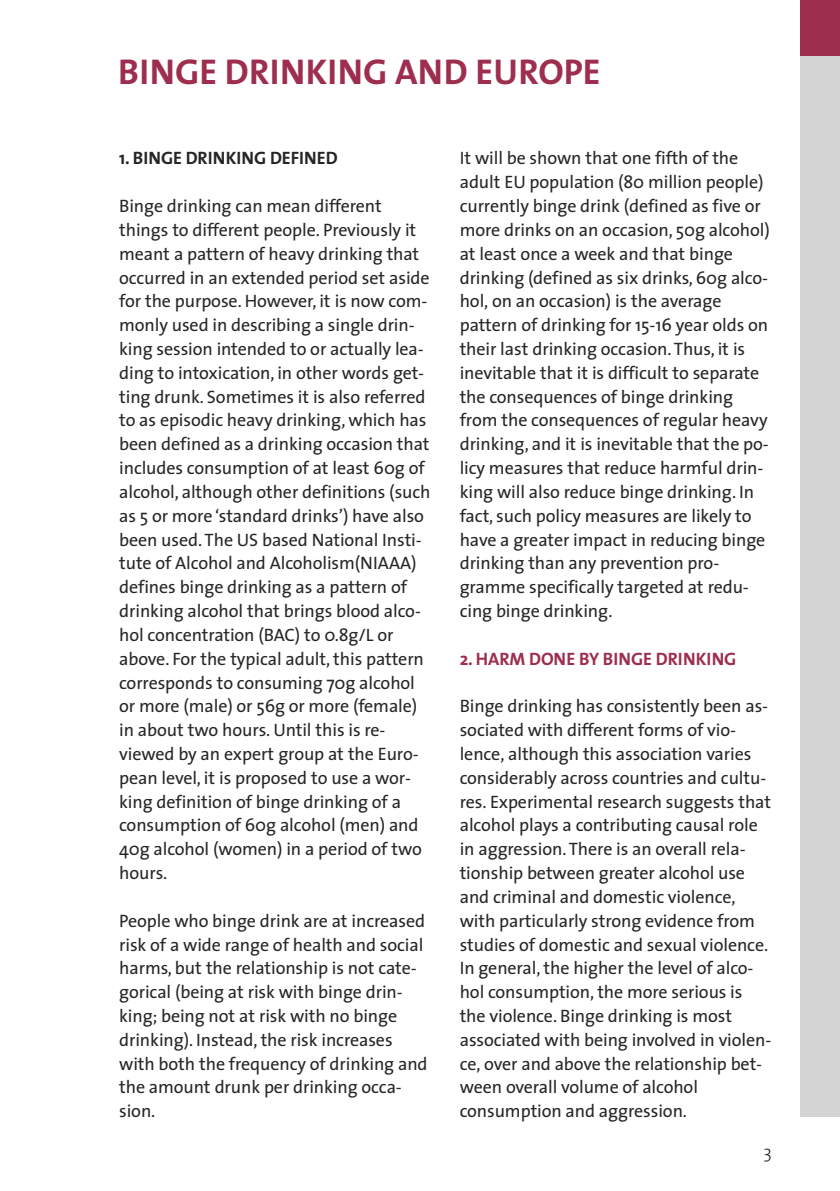
<style>
.page{position:relative;width:840px;height:1191px;background:#fff}
.page>*{position:absolute;margin:0;border:0;box-sizing:border-box;transform-origin:0 0}
.t1{font:700 36px "The Sans";color:#9d2e4e}
.t2{font:18px/23.8px "The Sans";letter-spacing:-.005em;color:#272627}
.t3{font:700 18px "The Sans";letter-spacing:-.005em;color:#9d2e4e}
.t4{font:700 18px "The Sans";letter-spacing:-.005em;color:#272627}
.t5{font:300 18px "The Sans";color:#272627}
</style>
<div class="page">
<div style="left:799px;top:0;width:40px;height:57px;background:#9d2e4e"></div>
<div style="left:799px;top:57px;width:40px;height:1060px;background:#d4d4d4"></div>
<h1 class="t1" style="left:118px;top:57px;width:483px">BINGE DRINKING AND EUROPE</h1>
<p class="t4" style="left:119px;top:151px;width:220px">1. BINGE DRINKING DEFINED</p>
<p class="t2" style="left:119px;top:196px;width:313px">Binge drinking can mean different things to different people. Previously it meant a pattern of heavy drinking that occurred in an extended period set aside for the purpose. However, it is now com&shy;monly used in describing a single drin&shy;king session intended to or actually lea&shy;ding to intoxication, in other words get&shy;ting drunk. Sometimes it is also referred to as episodic heavy drinking, which has been defined as a drinking occasion that includes consumption of at least 60g of alcohol, although other definitions (such as 5 or more ‘standard drinks’) have also been used.The US based National Insti&shy;tute of Alcohol and Alcoholism(NIAAA) defines binge drinking as a pattern of drinking alcohol that brings blood alco&shy;hol concentration (BAC) to 0.8g/L or above. For the typical adult, this pattern corresponds to consuming 70g alcohol or more (male) or 56g or more (female) in about two hours. Until this is re&shy;viewed by an expert group at the Euro&shy;pean level, it is proposed to use a wor&shy;king definition of binge drinking of a consumption of 60g alcohol (men) and 40g alcohol (women) in a period of two hours.</p>
<p class="t2" style="left:119px;top:910px;width:310px">People who binge drink are at increased risk of a wide range of health and social harms, but the relationship is not cate&shy;gorical (being at risk with binge drin&shy;king; being not at risk with no binge drinking). Instead, the risk increases with both the frequency of drinking and the amount drunk per drinking occa&shy;sion.</p>
<p class="t2" style="left:459px;top:148px;width:311px">It will be shown that one fifth of the adult EU population (80 million people) currently binge drink (defined as five or more drinks on an occasion, 50g alcohol) at least once a week and that binge drinking (defined as six drinks, 60g alco&shy;hol, on an occasion) is the average pattern of drinking for 15-16 year olds on their last drinking occasion.Thus, it is inevitable that it is difficult to separate the consequences of binge drinking from the consequences of regular heavy drinking, and it is inevitable that the po&shy;licy measures that reduce harmful drin&shy;king will also reduce binge drinking. In fact, such policy measures are likely to have a greater impact in reducing binge drinking than any prevention pro&shy;gramme specifically targeted at redu&shy;cing binge drinking.</p>
<p class="t3" style="left:459px;top:651px;width:278px">2. HARM DONE BY BINGE DRINKING</p>
<p class="t2" style="left:459px;top:696px;width:313px">Binge drinking has consistently been as&shy;sociated with different forms of vio&shy;lence, although this association varies considerably across countries and cultu&shy;res. Experimental research suggests that alcohol plays a contributing causal role in aggression.There is an overall rela&shy;tionship between greater alcohol use and criminal and domestic violence, with particularly strong evidence from studies of domestic and sexual violence.<br>In general, the higher the level of alco&shy;hol consumption, the more serious is the violence. Binge drinking is most associated with being involved in violen&shy;ce, over and above the relationship bet&shy;ween overall volume of alcohol consumption and aggression.</p>
<p class="t5" style="left:763px;top:1144px;width:10px">3</p>
</div>
